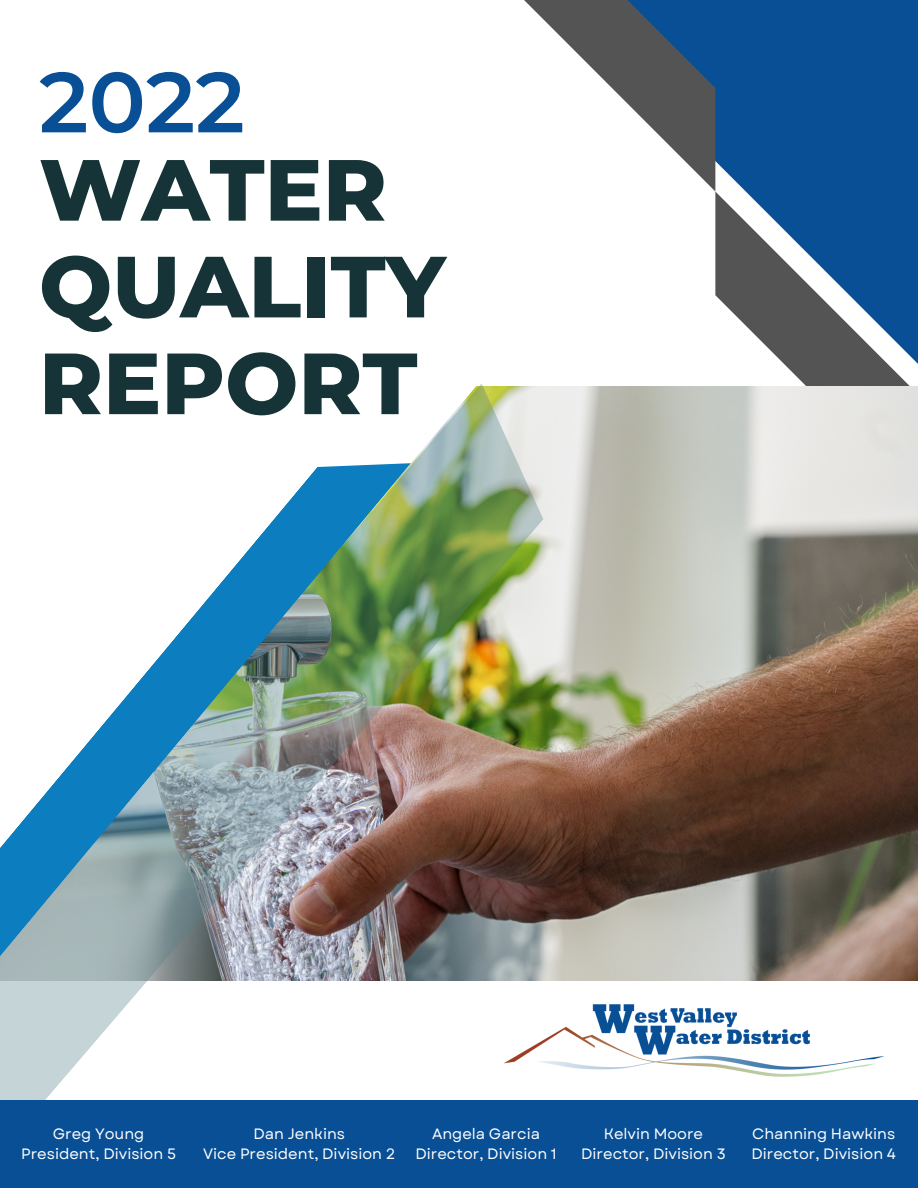
<style>
.page{position:relative;width:918px;height:1188px;background:#fff}
.page>*{position:absolute;margin:0;border:0;box-sizing:border-box;transform-origin:0 0}
.t1{font:800 86.55px/96.8px "Montserrat";color:#163437}
.t2{font:600 85.05px "Montserrat";color:#084f96}
.t3{font:15px "Garet";color:#fff}
</style>
<div class="page">
<svg style="left:524px;top:0;width:145px;height:145px"></svg>
<svg style="left:669px;top:0;width:249px;height:192px;background:#175592"></svg>
<svg style="left:715px;top:192px;width:203px;height:195px"></svg>
<img style="left:543px;top:387px;width:375px;height:594px">
<img style="left:0;top:383px;width:543px;height:718px">
<img style="left:0;top:463px;width:411px;height:522px">
<div style="left:0;top:1101px;width:918px;height:87px;background:#084f96"></div>
<img style="left:492px;top:996px;width:392px;height:90px">
<p class="t2" style="left:39px;top:50px;width:207px">2022</p>
<p class="t1" style="left:39px;top:141px;width:408px">WATER<br>QUALITY<br>REPORT</p>
<p class="t3" style="left:53px;top:1123px;width:93px">Greg Young</p>
<p class="t3" style="left:21px;top:1143px;width:156px">President, Division 5</p>
<p class="t3" style="left:253px;top:1123px;width:93px">Dan Jenkins</p>
<p class="t3" style="left:203px;top:1143px;width:194px">Vice President, Division 2</p>
<p class="t3" style="left:432px;top:1123px;width:109px">Angela Garcia</p>
<p class="t3" style="left:415px;top:1143px;width:143px">Director, Division 1</p>
<p class="t3" style="left:604px;top:1123px;width:101px">Kelvin Moore</p>
<p class="t3" style="left:581px;top:1143px;width:146px">Director, Division 3</p>
<p class="t3" style="left:752px;top:1123px;width:145px">Channing Hawkins</p>
<p class="t3" style="left:751px;top:1143px;width:146px">Director, Division 4</p>
</div>
